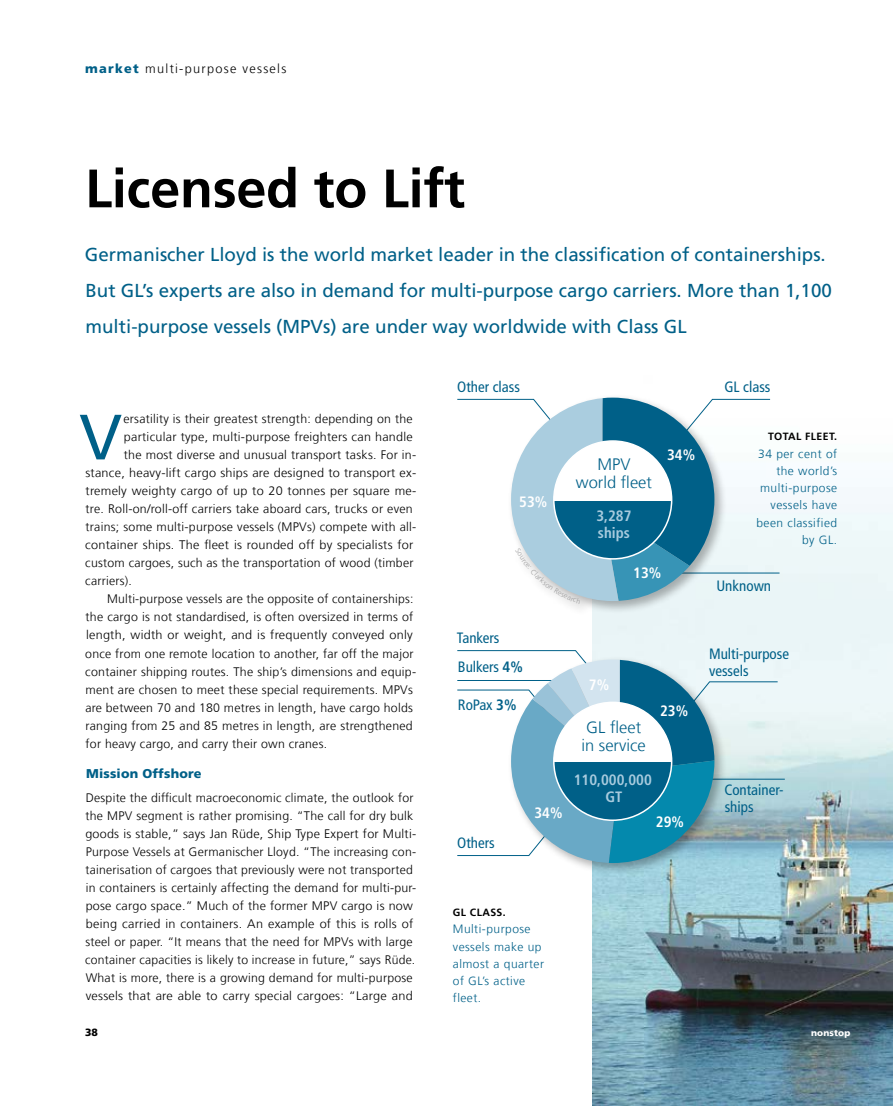
<style>
.page{position:relative;width:893px;height:1106px;background:#fff}
.page>*{position:absolute;margin:0;border:0;box-sizing:border-box;transform-origin:0 0}
.t1{font:63.9px "Frutiger LT Com";color:#006088}
.t2{font:700 54px "Frutiger LT Com";letter-spacing:-.005em;color:#000}
.t3{font:18.75px/36px "Frutiger LT Com";color:#006088}
.t4{font:300 16.5px/18px "Frutiger LT Com";color:#006088}
.t5{font:condensed 15px/16.6px "Frutiger LT Com";color:#006088}
.t6{font:700 condensed 15px/16.6px "Frutiger LT Com";color:#a8cbde;text-align:center}
.t7{font:700 condensed 15px "Frutiger LT Com";color:#fff}
.t8{font:300 12.75px "Frutiger LT Com";letter-spacing:.1em;color:#000}
.t9{font:900 12.75px "Frutiger LT Com";letter-spacing:.015em;color:#006088}
.t10{font:300 12.3px/18px "Frutiger LT Com";letter-spacing:.02em;color:#000}
.t11{font:300 12px/17.2px "Frutiger LT Com";letter-spacing:.04em;color:#006088;text-align:right}
.t12{font:700 10.5px "Frutiger LT Com";letter-spacing:.04em;color:#000}
.t13{font:900 10.5px "Frutiger LT Com";color:#000}
.t14{font:900 9px "Frutiger LT Com";letter-spacing:.015em;color:#fff}
.s1{font-weight:900;color:#006088}
.s2{font-weight:700}
</style>
<div class="page">
<img style="left:592px;top:487px;width:301px;height:619px">
<hr style="left:703px;top:779px;width:82px;height:1px;background:#006088">
<div style="left:508px;top:655px;width:219px;height:221px;background:#000;opacity:.3"></div>
<svg style="left:457px;top:650px;width:321px;height:213px"></svg>
<div style="left:554px;top:702px;width:118px;height:118px;background:#fff;border-radius:50%"></div>
<svg style="left:554px;top:762px;width:118px;height:58px;background:#116f95"></svg>
<div style="left:553px;top:701px;width:119px;height:120px;border:2px solid #fff;border-radius:50%"></div>
<div style="left:508px;top:393px;width:219px;height:223px;background:#000;opacity:.3"></div>
<svg style="left:457px;top:397px;width:323px;height:207px"></svg>
<p class="t8" style="left:85px;top:62px;width:203px"><span class="s1">market</span> multi-purpose vessels</p>
<h2 class="t2" style="left:85px;top:157px;width:381px">Licensed to Lift</h2>
<p class="t3" style="left:85px;top:237px;width:748px">Germanischer Lloyd is the world market leader in the classification of containerships.<br>But GL’s experts are also in demand for multi-purpose cargo carriers. More than 1,100 multi-purpose vessels (MPVs) are under way worldwide with Class GL</p>
<h1 class="t1" style="left:79px;top:399px;width:44px">V</h1>
<p class="t10" style="left:124px;top:410px;width:291px">ersatility is their greatest strength: depending on the</p>
<p class="t10" style="left:124px;top:428px;width:290px">particular type, multi-purpose freighters can handle</p>
<p class="t10" style="left:124px;top:446px;width:294px">the most diverse and unusual transport tasks. For in-</p>
<p class="t10" style="left:85px;top:464px;width:332px">stance, heavy-lift cargo ships are designed to transport ex-</p>
<p class="t10" style="left:86px;top:482px;width:332px">tremely weighty cargo of up to 20 tonnes per square me-</p>
<p class="t10" style="left:86px;top:500px;width:329px">tre. Roll-on/roll-off carriers take aboard cars, trucks or even</p>
<p class="t10" style="left:86px;top:518px;width:332px">trains; some multi-purpose vessels (MPVs) compete with all-</p>
<p class="t10" style="left:85px;top:536px;width:330px">container ships. The fleet is rounded off by specialists for</p>
<p class="t10" style="left:85px;top:554px;width:330px">custom cargoes, such as the transportation of wood (timber</p>
<p class="t10" style="left:85px;top:572px;width:48px">carriers).</p>
<p class="t10" style="left:107px;top:590px;width:308px">Multi-purpose vessels are the opposite of containerships:</p>
<p class="t10" style="left:86px;top:608px;width:329px">the cargo is not standardised, is often oversized in terms of</p>
<p class="t10" style="left:86px;top:626px;width:328px">length, width or weight, and is frequently conveyed only</p>
<p class="t10" style="left:85px;top:644px;width:330px">once from one remote location to another, far off the major</p>
<p class="t10" style="left:85px;top:662px;width:332px">container shipping routes. The ship’s dimensions and equip-</p>
<p class="t10" style="left:86px;top:680px;width:329px">ment are chosen to meet these special requirements. MPVs</p>
<p class="t10" style="left:85px;top:698px;width:329px">are between 70 and 180 metres in length, have cargo holds</p>
<p class="t10" style="left:86px;top:716px;width:329px">ranging from 25 and 85 metres in length, are strengthened</p>
<p class="t10" style="left:86px;top:734px;width:243px">for heavy cargo, and carry their own cranes.</p>
<p class="t9" style="left:86px;top:765px;width:117px">Mission Offshore</p>
<p class="t10" style="left:85px;top:788px;width:332px">Despite the difficult macroeconomic climate, the outlook for the MPV segment is rather promising. “The call for dry bulk goods is stable,” says Jan Rüde, Ship Type Expert for Multi-Purpose Vessels at Germanischer Lloyd. “The increasing con&shy;tainerisation of cargoes that previously were not transported in containers is certainly affecting the demand for multi-pur&shy;pose cargo space.” Much of the former MPV cargo is now being carried in containers. An example of this is rolls of steel or paper. “It means that the need for MPVs with large container capacities is likely to increase in future,” says Rüde.<br>What is more, there is a growing demand for multi-purpose vessels that are able to carry special cargoes: “Large and</p>
<p class="t5" style="left:457px;top:378px;width:64px">Other class</p>
<p class="t5" style="left:724px;top:378px;width:48px">GL class</p>
<p class="t7" style="left:519px;top:493px;width:30px">53%</p>
<h3 class="t4" style="left:576px;top:455px;width:78px;text-align:center">MPV world fleet</h3>
<p class="t6" style="left:596px;top:507px;width:37px;text-align:left">3,287 ships</p>
<p class="t7" style="left:667px;top:446px;width:30px">34%</p>
<p class="t7" style="left:633px;top:563px;width:30px">13%</p>
<p class="t12" style="left:768px;top:430px;width:8px">TOT</p>
<p class="t12" style="left:788px;top:430px;width:50px">AL FLEET.</p>
<p class="t11" style="left:756px;top:445px;width:82px">34 per cent of the world’s multi-purpose vessels have been classified by GL.</p>
<p class="t5" style="left:716px;top:577px;width:56px">Unknown</p>
<p class="t5" style="left:457px;top:623px;width:68px;line-height:29px">Tankers<br>Bulkers <span class="s2">4%</span></p>
<p class="t5" style="left:458px;top:696px;width:60px">RoPax <span class="s2">3%</span></p>
<p class="t5" style="left:457px;top:834px;width:39px">Others</p>
<p class="t7" style="left:534px;top:804px;width:30px">34%</p>
<p class="t7" style="left:589px;top:675px;width:22px">7%</p>
<h3 class="t4" style="left:582px;top:718px;width:66px">GL fleet in service</h3>
<p class="t6" style="left:574px;top:772px;width:79px">110,000,000<br>GT</p>
<p class="t7" style="left:660px;top:702px;width:30px">23%</p>
<p class="t7" style="left:656px;top:813px;width:30px">29%</p>
<p class="t5" style="left:709px;top:646px;width:81px">Multi-purpose vessels</p>
<p class="t5" style="left:724px;top:782px;width:61px">Container&shy;ships</p>
<p class="t12" style="left:453px;top:906px;width:25px">GL CLass</p>
<p class="t12" style="left:503px;top:906px;width:4px">.</p>
<p class="t11" style="left:453px;top:920px;width:93px;text-align:left">Multi-purpose vessels make up almost a quarter of GL’s active fleet.</p>
<p class="t13" style="left:85px;top:1025px;width:15px">38</p>
<p class="t14" style="left:811px;top:1027px;width:41px">nonstop</p>
</div>
